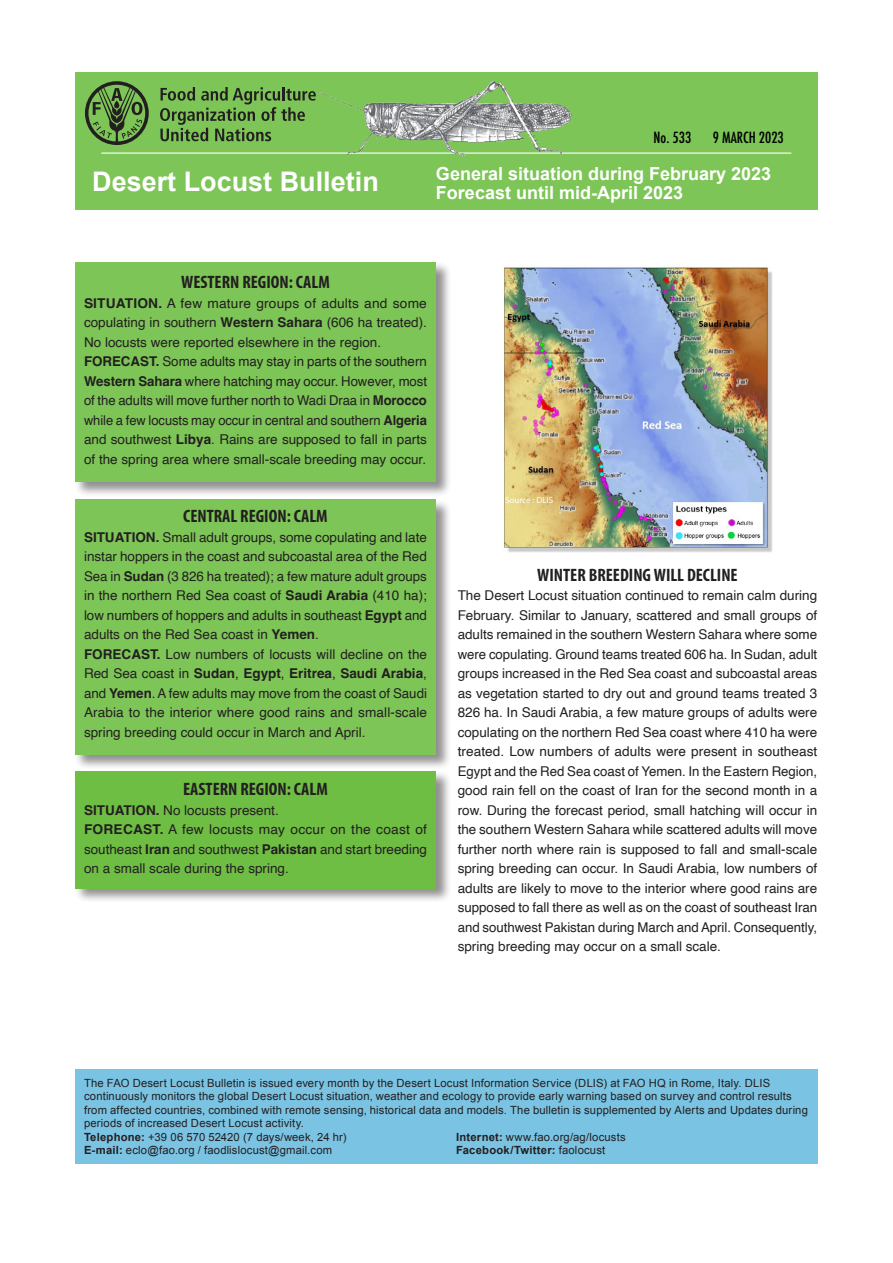
<style>
.page{position:relative;width:893px;height:1263px;background:#fff}
.page>*{position:absolute;margin:0;border:0;box-sizing:border-box;transform-origin:0 0}
.t1{font:700 27px "Arial";color:#fff}
.NewRegionCentered{font:700 condensed 18px "Myriad Pro";color:#231f20}
.t2{font:700 18px "Arial";color:#fff}
.body{font:700 condensed 18px "Myriad Pro";color:#231f20}
.t3{font:500 condensed 15px "Futura";color:#000}
.body-2{font:13.5px/19.5px "Helvetica";color:#231f20;text-align:justify}
.t4{font:11.25px/13.5px "Arial";letter-spacing:.015em;color:#231f20}
.t5{font:700 11.25px "Arial";letter-spacing:.02em;color:#231f20}
.Region_Centered{font:9px "Myriad Pro";color:#fff}
.s1{font-weight:700}
.s2{font-weight:400}
</style>
<div class="page">
<div style="left:75px;top:72px;width:743px;height:138px;background:#7dc557"></div>
<div style="left:74px;top:261px;width:378px;height:236px;background:#231f20;opacity:.5"></div>
<div style="left:75px;top:262px;width:361px;height:219px;background:#7dc557"></div>
<div style="left:74px;top:499px;width:378px;height:271px;background:#231f20;opacity:.5"></div>
<div style="left:75px;top:499px;width:361px;height:255px;background:#7dc557"></div>
<div style="left:74px;top:770px;width:378px;height:134px;background:#231f20;opacity:.5"></div>
<div style="left:75px;top:771px;width:361px;height:117px;background:#6fbe44"></div>
<hr style="left:101px;top:153px;width:690px;height:1px;background:#fff">
<img style="left:318px;top:81px;width:254px;height:76px">
<div style="left:75px;top:1069px;width:743px;height:95px;background:#7ac3e2"></div>
<svg style="left:85px;top:81px;width:64px;height:64px"></svg>
<svg style="left:160px;top:87px;width:156px;height:54px"></svg>
<img style="left:503px;top:267px;width:270px;height:286px">
<p class="t1" style="left:92px;top:163px;width:288px">Desert Locust Bulletin</p>
<p class="t3" style="left:654px;top:128px;width:39px">No. 533</p>
<p class="t3" style="left:713px;top:128px;width:72px">9 MARCH 2023</p>
<p class="t2" style="left:436px;top:161px;width:337px">General situation during February 2023</p>
<p class="t2" style="left:436px;top:181px;width:249px">Forecast until mid-April 2023</p>
<p class="NewRegionCentered" style="left:181px;top:271px;width:150px">WESTERN REGION: CALM</p>
<p class="body-2" style="left:84px;top:293px;width:344px"><span class="s1">SITUATION.</span> A few mature groups of adults and some copulating in southern <span class="s1">Western Sahara</span> (606 ha treated).<br>No locusts were reported elsewhere in the region.</p>
<p class="body-2" style="left:84px;top:352px;width:345px"><span class="s1">FORECAST.</span> Some adults may stay in parts of the southern <span class="s1">Western Sahara</span> where hatching may occur. However, most of the adults will move further north to Wadi Draa in <span class="s1">Morocco </span>while a few locusts may occur in central and southern <span class="s1">Algeria </span>and southwest <span class="s1">Libya</span>. Rains are supposed to fall in parts of the spring area where small-scale breeding may occur.</p>
<p class="NewRegionCentered" style="left:183px;top:505px;width:146px">CENTRAL REGION: CALM</p>
<p class="body-2" style="left:84px;top:527px;width:344px"><span class="s1">SITUATION.</span> Small adult groups, some copulating and late instar hoppers in the coast and subcoastal area of the Red Sea in <span class="s1">Sudan</span> (3 826 ha treated); a few mature adult groups in the northern Red Sea coast of <span class="s1">Saudi Arabia</span> (410 ha); low numbers of hoppers and adults in southeast <span class="s1">Egypt</span> and adults on the Red Sea coast in <span class="s1">Yemen</span>.</p>
<p class="body-2" style="left:84px;top:644px;width:345px"><span class="s1">FORECAST.</span> Low numbers of locusts will decline on the Red Sea coast in <span class="s1">Sudan</span>, <span class="s1">Egypt</span>, <span class="s1">Eritrea</span>, <span class="s1">Saudi Arabia</span>, and <span class="s1">Yemen</span>. A few adults may move from the coast of Saudi Arabia to the interior where good rains and small-scale spring breeding could occur in March and April.</p>
<p class="body" style="left:183px;top:778px;width:146px">EASTERN REGION: CALM</p>
<p class="body-2" style="left:84px;top:800px;width:196px"><span class="s1">SITUATION.</span> No locusts present.</p>
<p class="body-2" style="left:84px;top:820px;width:345px"><span class="s1">FORECAST.</span> A few locusts may occur on the coast of southeast <span class="s1">Iran</span> and southwest <span class="s1">Pakistan</span> and start breeding on a small scale during the spring.</p>
<p class="Region_Centered" style="left:505px;top:494px;width:50px">Source : DLIS</p>
<p class="NewRegionCentered" style="left:537px;top:563px;width:202px">WINTER BREEDING WILL DECLINE</p>
<p class="body-2" style="left:458px;top:586px;width:361px">The Desert Locust situation continued to remain calm during February. Similar to January, scattered and small groups of adults remained in the southern Western Sahara where some were copulating. Ground teams treated 606 ha. In Sudan, adult groups increased in the Red Sea coast and subcoastal areas as vegetation started to dry out and ground teams treated 3<br>826 ha. In Saudi Arabia, a few mature groups of adults were copulating on the northern Red Sea coast where 410 ha were treated. Low numbers of adults were present in southeast Egypt and the Red Sea coast of Yemen. In the Eastern Region, good rain fell on the coast of Iran for the second month in a row. During the forecast period, small hatching will occur in the southern Western Sahara while scattered adults will move further north where rain is supposed to fall and small-scale spring breeding can occur. In Saudi Arabia, low numbers of adults are likely to move to the interior where good rains are supposed to fall there as well as on the coast of southeast Iran and southwest Pakistan during March and April. Consequently, spring breeding may occur on a small scale.</p>
<p class="t4" style="left:84px;top:1076px;width:725px">The FAO Desert Locust Bulletin is issued every month by the Desert Locust Information Service (DLIS) at FAO HQ in Rome, Italy. DLIS continuously monitors the global Desert Locust situation, weather and ecology to provide early warning based on survey and control results from affected countries, combined with remote sensing, historical data and models. The bulletin is supplemented by Alerts and Updates during periods of increased Desert Locust activity.</p>
<p class="t4" style="left:84px;top:1130px;width:264px"><span class="s1">Telephone:</span> +39 06 570 52420 (7 days/week, 24 hr)</p>
<p class="t4" style="left:456px;top:1130px;width:171px"><span class="s1">Internet:</span> www.fao.org/ag/locusts</p>
<p class="t4" style="left:84px;top:1144px;width:250px"><span class="s1">E-mail:</span> eclo@fao.org / faodlislocust@gmail.com</p>
<p class="t5" style="left:456px;top:1143px;width:151px">Facebook/Twitter: <span class="s2">faolocust</span></p>
</div>
